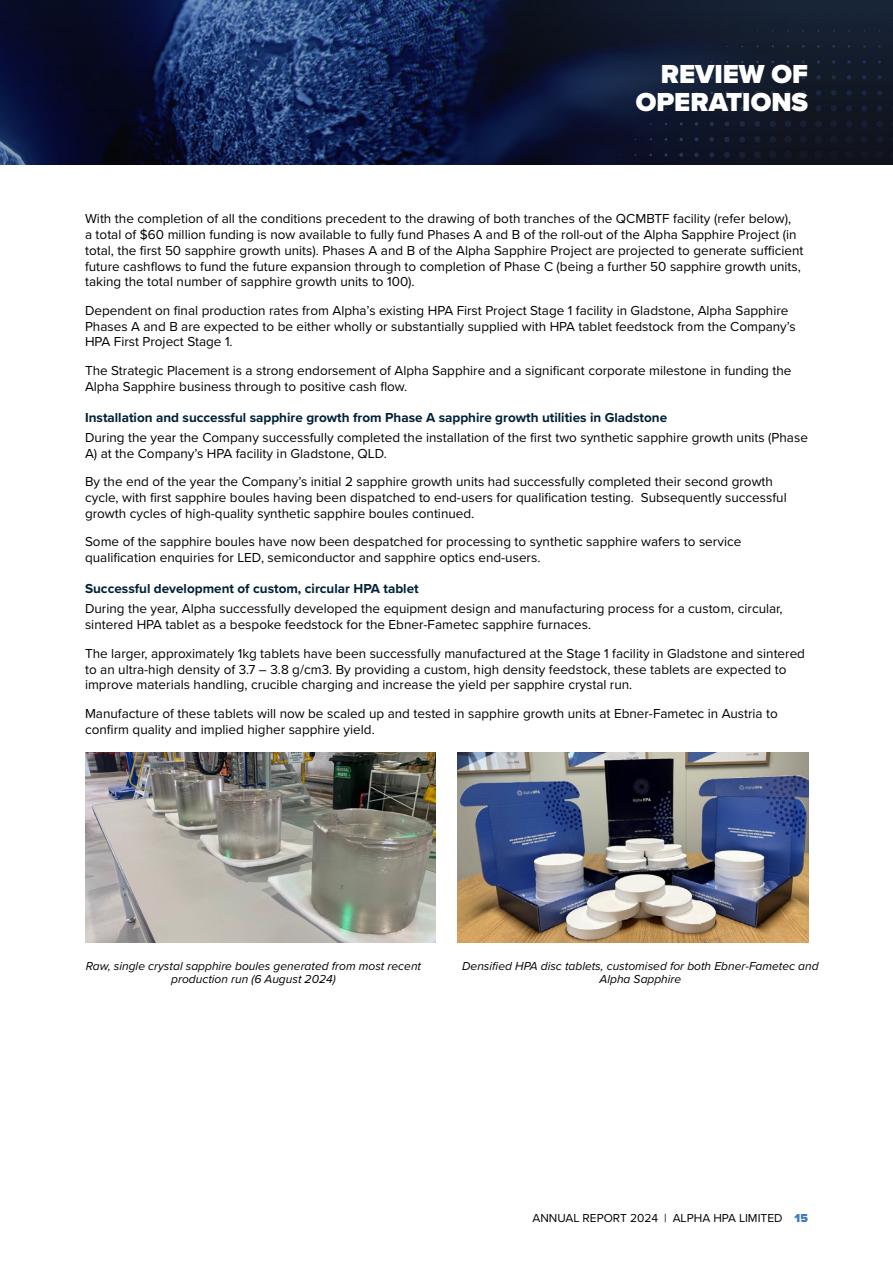
<style>
.page{position:relative;width:893px;height:1263px;background:#fff}
.page>*{position:absolute;margin:0;border:0;box-sizing:border-box;transform-origin:0 0}
.t1{font:900 27px/28.5px "Proxima Nova";color:#fff;text-align:right}
.t2{font:13.5px/15.8px "Proxima Nova";color:#000}
.t3{font:700 13.5px "Proxima Nova";color:#002137}
.t4{font:italic 12px/13.5px "Proxima Nova";color:#000;text-align:center}
.t5{font:12px "Proxima Nova";color:#000}
.s1{font-weight:900;color:#407bbe}
</style>
<div class="page">
<img style="left:0;top:0;width:893px;height:165px">
<img style="left:85px;top:753px;width:351px;height:190px">
<img style="left:458px;top:753px;width:350px;height:190px">
<h1 class="t1" style="left:636px;top:59px;width:174px">REVIEW OF<br>OPERATIONS</h1>
<p class="t2" style="left:85px;top:210px;width:720px">With the completion of all the conditions precedent to the drawing of both tranches of the QCMBTF facility (refer below),<br>a total of $60 million funding is now available to fully fund Phases A and B of the roll-out of the Alpha Sapphire Project (in total, the first 50 sapphire growth units). Phases A and B of the Alpha Sapphire Project are projected to generate sufficient future cashflows to fund the future expansion through to completion of Phase C (being a further 50 sapphire growth units, taking the total number of sapphire growth units to 100).</p>
<p class="t2" style="left:85px;top:302px;width:712px">Dependent on final production rates from Alpha’s existing HPA First Project Stage 1 facility in Gladstone, Alpha Sapphire<br>Phases A and B are expected to be either wholly or substantially supplied with HPA tablet feedstock from the Company’s<br>HPA First Project Stage 1.</p>
<p class="t2" style="left:85px;top:362px;width:708px">The Strategic Placement is a strong endorsement of Alpha Sapphire and a significant corporate milestone in funding the<br>Alpha Sapphire business through to positive cash flow.</p>
<p class="t3" style="left:85px;top:407px;width:584px">Installation and successful sapphire growth from Phase A sapphire growth utilities in Gladstone</p>
<p class="t2" style="left:85px;top:429px;width:724px">During the year the Company successfully completed the installation of the first two synthetic sapphire growth units (Phase<br>A) at the Company’s HPA facility in Gladstone, QLD.</p>
<p class="t2" style="left:85px;top:473px;width:703px">By the end of the year the Company’s initial 2 sapphire growth units had successfully completed their second growth cycle, with first sapphire boules having been dispatched to end-users for qualification testing. Subsequently successful growth cycles of high-quality synthetic sapphire boules continued.</p>
<p class="t2" style="left:85px;top:533px;width:658px">Some of the sapphire boules have now been despatched for processing to synthetic sapphire wafers to service qualification enquiries for LED, semiconductor and sapphire optics end-users.</p>
<p class="t3" style="left:85px;top:579px;width:335px">Successful development of custom, circular HPA tablet</p>
<p class="t2" style="left:85px;top:600px;width:699px">During the year, Alpha successfully developed the equipment design and manufacturing process for a custom, circular, sintered HPA tablet as a bespoke feedstock for the Ebner-Fametec sapphire furnaces.</p>
<p class="t2" style="left:85px;top:645px;width:721px">The larger, approximately 1kg tablets have been successfully manufactured at the Stage 1 facility in Gladstone and sintered to an ultra-high density of 3.7 – 3.8 g/cm3. By providing a custom, high density feedstock, these tablets are expected to improve materials handling, crucible charging and increase the yield per sapphire crystal run.</p>
<p class="t2" style="left:85px;top:705px;width:694px">Manufacture of these tablets will now be scaled up and tested in sapphire growth units at Ebner-Fametec in Austria to confirm quality and implied higher sapphire yield.</p>
<p class="t4" style="left:86px;top:958px;width:337px">Raw, single crystal sapphire boules generated from most recent production run (6 August 2024)</p>
<p class="t4" style="left:462px;top:958px;width:358px">Densified HPA disc tablets, customised for both Ebner-Fametec and<br>Alpha Sapphire</p>
<p class="t5" style="left:532px;top:1209px;width:277px">ANNUAL REPORT 2024 | ALPHA HPA LIMITED <span class="s1">15</span></p>
</div>
